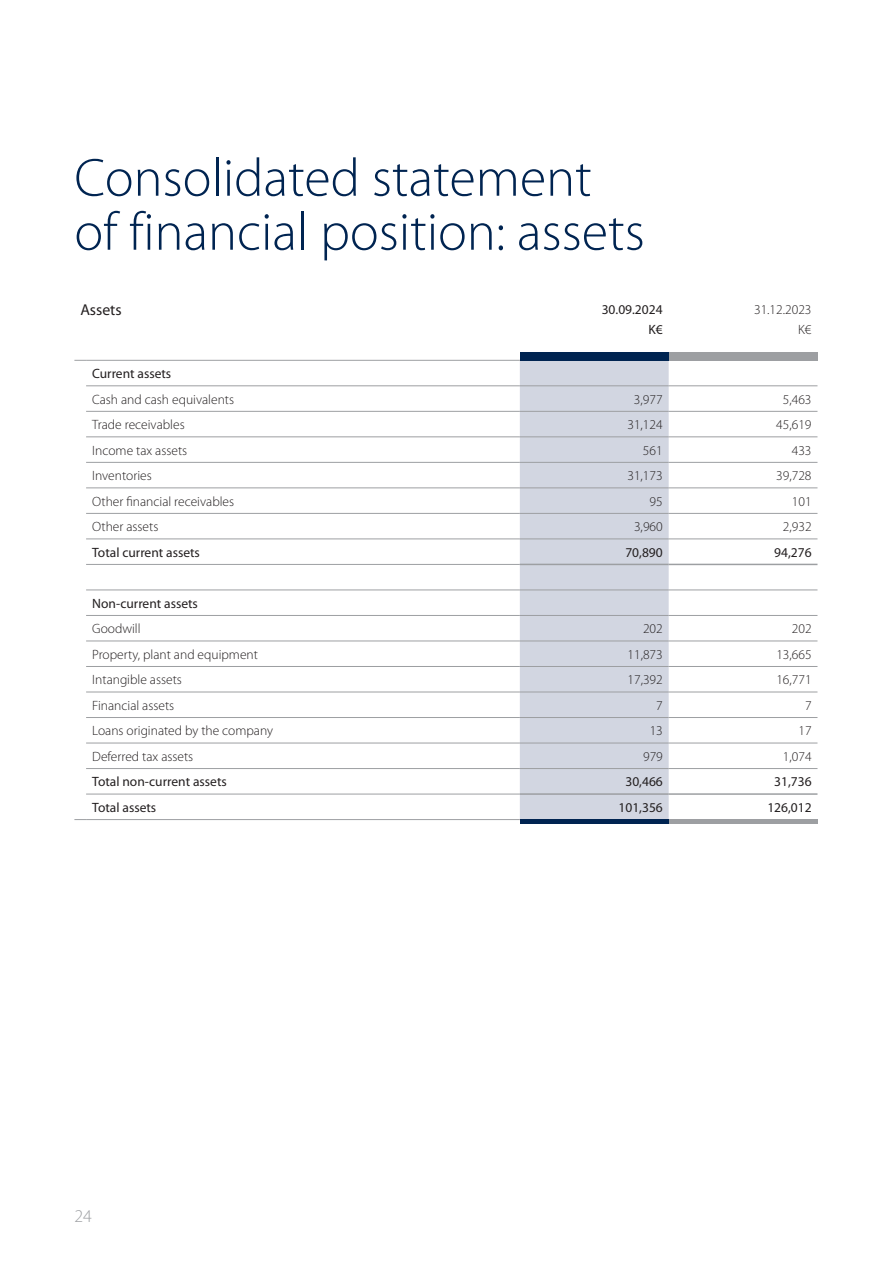
<style>
.page{position:relative;width:893px;height:1263px;background:#fff}
.page>*{position:absolute;margin:0;border:0;box-sizing:border-box;transform-origin:0 0}
.t1{font:300 54px/54px "Myriad Pro";color:#002451}
.t2{font:300 18px "Myriad Pro";color:#9d9fa2}
.t3{font:15.75px "Myriad Pro";color:#231f20}
.t4{font:300 13.5px/20.2px "Myriad Pro";color:#231f20;text-align:right}
.t5{font:13.5px/20.2px "Myriad Pro";color:#231f20;text-align:right}
</style>
<div class="page">
<div style="left:520px;top:361px;width:149px;height:458px;background:#d2d6e1"></div>
<svg style="left:74px;top:360px;width:12px;height:1px"></svg>
<hr style="left:86px;top:360px;width:434px;height:1px;background:#9d9fa2">
<hr style="left:86px;top:386px;width:434px;height:1px;background:#9d9fa2">
<hr style="left:520px;top:386px;width:149px;height:1px;background:#9d9fa2">
<hr style="left:669px;top:386px;width:148px;height:1px;background:#9d9fa2">
<hr style="left:86px;top:411px;width:434px;height:1px;background:#9d9fa2">
<hr style="left:86px;top:437px;width:434px;height:1px;background:#9d9fa2">
<hr style="left:520px;top:411px;width:149px;height:1px;background:#9d9fa2">
<hr style="left:520px;top:437px;width:149px;height:1px;background:#9d9fa2">
<hr style="left:669px;top:411px;width:148px;height:1px;background:#9d9fa2">
<hr style="left:669px;top:437px;width:148px;height:1px;background:#9d9fa2">
<hr style="left:86px;top:462px;width:434px;height:1px;background:#9d9fa2">
<hr style="left:86px;top:488px;width:434px;height:1px;background:#9d9fa2">
<hr style="left:86px;top:513px;width:434px;height:1px;background:#9d9fa2">
<hr style="left:520px;top:462px;width:149px;height:1px;background:#9d9fa2">
<hr style="left:520px;top:488px;width:149px;height:1px;background:#9d9fa2">
<hr style="left:520px;top:513px;width:149px;height:1px;background:#9d9fa2">
<hr style="left:669px;top:462px;width:148px;height:1px;background:#9d9fa2">
<hr style="left:669px;top:488px;width:148px;height:1px;background:#9d9fa2">
<hr style="left:669px;top:513px;width:148px;height:1px;background:#9d9fa2">
<hr style="left:86px;top:539px;width:434px;height:1px;background:#9d9fa2">
<hr style="left:520px;top:539px;width:149px;height:1px;background:#9d9fa2">
<hr style="left:669px;top:539px;width:148px;height:1px;background:#9d9fa2">
<hr style="left:86px;top:564px;width:434px;height:1px;background:#9d9fa2">
<hr style="left:520px;top:564px;width:149px;height:1px;background:#9d9fa2">
<hr style="left:669px;top:564px;width:148px;height:1px;background:#9d9fa2">
<hr style="left:86px;top:590px;width:434px;height:1px;background:#9d9fa2">
<hr style="left:86px;top:615px;width:434px;height:1px;background:#9d9fa2">
<hr style="left:520px;top:590px;width:149px;height:1px;background:#9d9fa2">
<hr style="left:520px;top:615px;width:149px;height:1px;background:#9d9fa2">
<hr style="left:669px;top:590px;width:148px;height:1px;background:#9d9fa2">
<hr style="left:669px;top:615px;width:148px;height:1px;background:#9d9fa2">
<hr style="left:86px;top:641px;width:434px;height:1px;background:#9d9fa2">
<hr style="left:86px;top:666px;width:434px;height:1px;background:#9d9fa2">
<hr style="left:520px;top:641px;width:149px;height:1px;background:#9d9fa2">
<hr style="left:520px;top:666px;width:149px;height:1px;background:#9d9fa2">
<hr style="left:669px;top:641px;width:148px;height:1px;background:#9d9fa2">
<hr style="left:669px;top:666px;width:148px;height:1px;background:#9d9fa2">
<hr style="left:86px;top:692px;width:434px;height:1px;background:#9d9fa2">
<hr style="left:86px;top:717px;width:434px;height:1px;background:#9d9fa2">
<hr style="left:86px;top:743px;width:434px;height:1px;background:#9d9fa2">
<hr style="left:520px;top:692px;width:149px;height:1px;background:#9d9fa2">
<hr style="left:520px;top:717px;width:149px;height:1px;background:#9d9fa2">
<hr style="left:520px;top:743px;width:149px;height:1px;background:#9d9fa2">
<hr style="left:669px;top:692px;width:148px;height:1px;background:#9d9fa2">
<hr style="left:669px;top:717px;width:148px;height:1px;background:#9d9fa2">
<hr style="left:669px;top:743px;width:148px;height:1px;background:#9d9fa2">
<hr style="left:86px;top:768px;width:434px;height:1px;background:#9d9fa2">
<hr style="left:520px;top:768px;width:149px;height:1px;background:#9d9fa2">
<hr style="left:669px;top:768px;width:148px;height:1px;background:#9d9fa2">
<svg style="left:74px;top:819px;width:12px;height:1px"></svg>
<hr style="left:86px;top:794px;width:434px;height:1px;background:#9d9fa2">
<hr style="left:86px;top:819px;width:434px;height:1px;background:#9d9fa2">
<hr style="left:520px;top:793px;width:149px;height:2px;background:#9d9fa2">
<hr style="left:669px;top:793px;width:148px;height:2px;background:#9d9fa2">
<div style="left:520px;top:352px;width:149px;height:9px;background:#002451"></div>
<div style="left:669px;top:352px;width:149px;height:9px;background:#9d9fa2"></div>
<hr style="left:520px;top:819px;width:149px;height:4px;background:#002451">
<hr style="left:669px;top:819px;width:149px;height:4px;background:#9d9fa2">
<h1 class="t1" style="left:74px;top:152px;width:572px">Consolidated statement of financial position: assets</h1>
<p class="t3" style="left:80px;top:300px;width:43px">Assets</p>
<p class="t5" style="left:602px;top:299px;width:62px">30.09.2024<br>K€</p>
<p class="t4" style="left:754px;top:299px;width:59px">31.12.2023<br>K€</p>
<p class="t5" style="left:92px;top:363px;width:81px">Current assets</p>
<p class="t4" style="left:92px;top:389px;width:143px">Cash and cash equivalents</p>
<p class="t4" style="left:634px;top:389px;width:30px">3,977</p>
<p class="t4" style="left:783px;top:389px;width:30px">5,463</p>
<p class="t4" style="left:92px;top:415px;width:94px">Trade receivables</p>
<p class="t4" style="left:627px;top:415px;width:37px">31,124</p>
<p class="t4" style="left:776px;top:415px;width:37px">45,619</p>
<p class="t4" style="left:92px;top:440px;width:97px">Income tax assets</p>
<p class="t4" style="left:643px;top:440px;width:21px">561</p>
<p class="t4" style="left:792px;top:440px;width:21px">433</p>
<p class="t4" style="left:92px;top:466px;width:61px">Inventories</p>
<p class="t4" style="left:627px;top:466px;width:37px">31,173</p>
<p class="t4" style="left:776px;top:466px;width:37px">39,728</p>
<p class="t4" style="left:92px;top:491px;width:144px">Other financial receivables</p>
<p class="t4" style="left:650px;top:491px;width:15px">95</p>
<p class="t4" style="left:792px;top:491px;width:21px">101</p>
<p class="t4" style="left:92px;top:517px;width:68px">Other assets</p>
<p class="t4" style="left:634px;top:517px;width:30px">3,960</p>
<p class="t4" style="left:783px;top:517px;width:30px">2,932</p>
<p class="t5" style="left:92px;top:542px;width:109px">Total current assets</p>
<p class="t5" style="left:625px;top:542px;width:39px">70,890</p>
<p class="t5" style="left:774px;top:542px;width:39px">94,276</p>
<p class="t5" style="left:92px;top:593px;width:107px">Non-current assets</p>
<p class="t4" style="left:92px;top:619px;width:50px">Goodwill</p>
<p class="t4" style="left:643px;top:619px;width:21px">202</p>
<p class="t4" style="left:792px;top:619px;width:21px">202</p>
<p class="t4" style="left:92px;top:644px;width:167px">Property, plant and equipment</p>
<p class="t4" style="left:627px;top:644px;width:37px">11,873</p>
<p class="t4" style="left:776px;top:644px;width:37px">13,665</p>
<p class="t4" style="left:92px;top:670px;width:91px">Intangible assets</p>
<p class="t4" style="left:627px;top:670px;width:37px">17,392</p>
<p class="t4" style="left:776px;top:670px;width:37px">16,771</p>
<p class="t4" style="left:92px;top:695px;width:83px">Financial assets</p>
<p class="t4" style="left:656px;top:695px;width:8px">7</p>
<p class="t4" style="left:805px;top:695px;width:8px">7</p>
<p class="t4" style="left:92px;top:721px;width:182px">Loans originated by the company</p>
<p class="t4" style="left:650px;top:721px;width:15px">13</p>
<p class="t4" style="left:798px;top:721px;width:15px">17</p>
<p class="t4" style="left:92px;top:746px;width:103px">Deferred tax assets</p>
<p class="t4" style="left:643px;top:746px;width:21px">979</p>
<p class="t4" style="left:783px;top:746px;width:30px">1,074</p>
<p class="t5" style="left:92px;top:771px;width:136px">Total non-current assets</p>
<p class="t5" style="left:625px;top:771px;width:39px">30,466</p>
<p class="t5" style="left:774px;top:771px;width:39px">31,736</p>
<p class="t5" style="left:92px;top:797px;width:65px">Total assets</p>
<p class="t5" style="left:618px;top:797px;width:46px">101,356</p>
<p class="t5" style="left:767px;top:797px;width:46px">126,012</p>
<h2 class="t2" style="left:74px;top:1206px;width:19px">24</h2>
</div>
